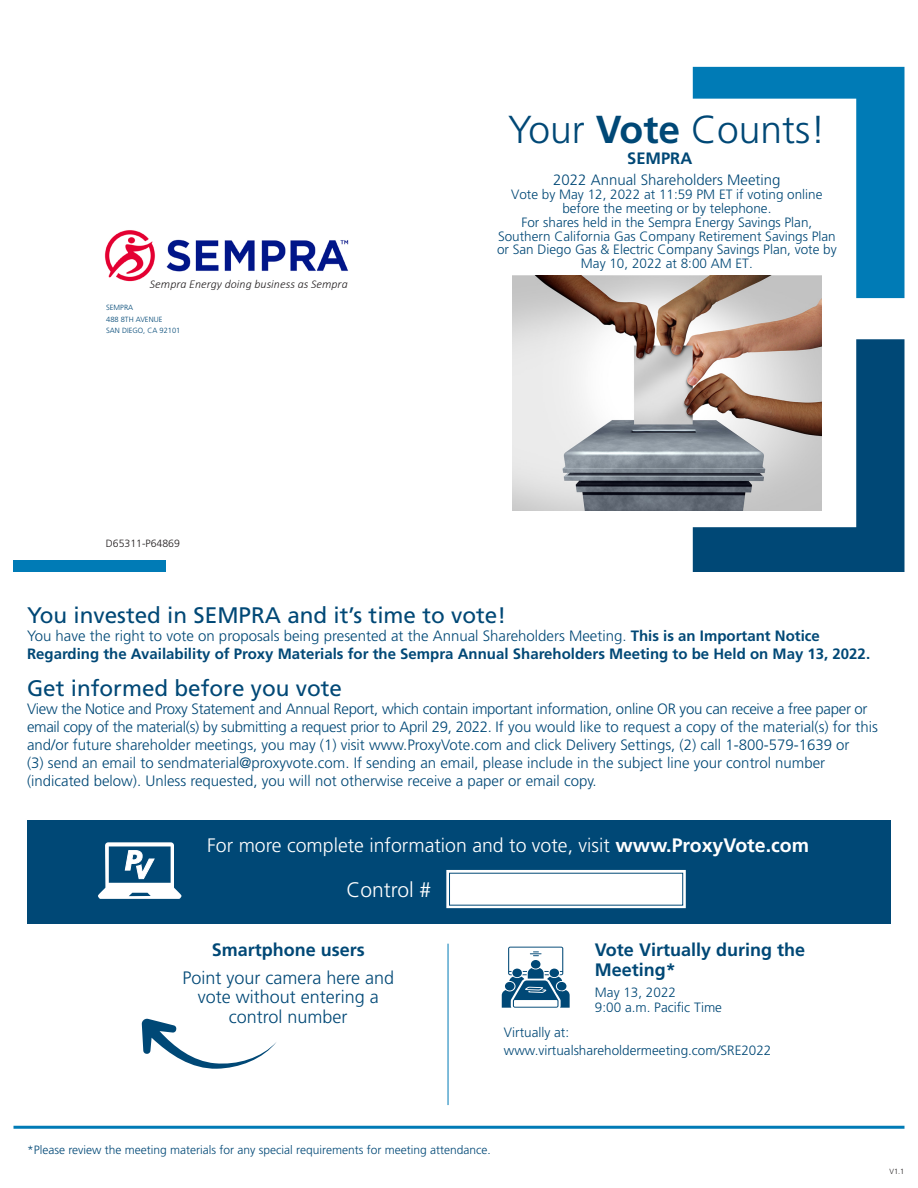
<style>
.page{position:relative;width:918px;height:1188px;background:#fff}
.page>*{position:absolute;margin:0;border:0;box-sizing:border-box;transform-origin:0 0}
.t1{font:300 39px "Frutiger";color:#004876}
.t2{font:22.5px "Frutiger";color:#004876}
.t3{font:300 21px "Frutiger";color:#fff}
.t4{font:300 19.5px "Frutiger";color:#fff}
.t5{font:300 18px/19.8px "Frutiger";color:#004876;text-align:center}
.t6{font:700 18px/19.5px "Frutiger";color:#004876}
.t7{font:700 16.5px "Frutiger";color:#004876}
.t8{font:300 15px/18px "Frutiger";color:#004876}
.t9{font:700 15px/18px "Frutiger";color:#004876}
.Arial_9{font:300 13.5px/13.8px "Frutiger";color:#004876;text-align:center}
.t10{font:300 12px "Frutiger";color:#004876}
.Arial_9-2{font:italic 300 12px "Calibri";color:#231f20}
.t11{font:300 10.5px "Frutiger";color:#231f20}
.t12{font:300 7.5px "Frutiger";color:#004876}
.Arial_7{font:300 7.5px "Frutiger";color:#231f20}
.s1{font-weight:700}
.s2{font-weight:300}
</style>
<div class="page">
<svg style="left:693px;top:67px;width:211px;height:231px"></svg>
<svg style="left:693px;top:339px;width:211px;height:233px;fill:#004876"></svg>
<img style="left:512px;top:276px;width:310px;height:234px">
<div style="left:14px;top:561px;width:152px;height:11px;background:#007bb6"></div>
<svg style="left:502px;top:947px;width:68px;height:61px"></svg>
<hr style="left:448px;top:944px;width:1px;height:161px;background:#007bb6">
<hr style="left:14px;top:1126px;width:890px;height:3px;background:#007bb6">
<svg style="left:142px;top:1019px;width:135px;height:50px"></svg>
<div style="left:27px;top:820px;width:864px;height:104px;background:#004876"></div>
<div style="left:446px;top:870px;width:240px;height:38px;background:#fff;border:2px solid #fff"></div>
<svg style="left:98px;top:842px;width:83px;height:57px"></svg>
<img style="left:104px;top:230px;width:245px;height:52px">
<p class="Arial_9-2" style="left:150px;top:276px;width:199px">Sempra Energy doing business as Sempra</p>
<p class="t12" style="left:106px;top:304px;width:29px">SEMPRA</p>
<p class="t12" style="left:106px;top:315px;width:58px">488 8TH AVENUE</p>
<p class="t12" style="left:106px;top:326px;width:76px">SAN DIEGO, CA 92101</p>
<p class="t1" style="left:508px;top:107px;width:319px">Your <span class="s1">Vote</span> Counts!</p>
<p class="t7" style="left:627px;top:148px;width:67px">SEMPRA</p>
<p class="t8" style="left:553px;top:171px;width:229px">2022 Annual Shareholders Meeting</p>
<p class="Arial_9" style="left:511px;top:188px;width:313px">Vote by May 12, 2022 at 11:59 PM ET if voting online before the meeting or by telephone.</p>
<p class="Arial_9" style="left:498px;top:215px;width:339px">For shares held in the Sempra Energy Savings Plan,<br>Southern California Gas Company Retirement Savings Plan</p>
<p class="Arial_9" style="left:497px;top:243px;width:341px">or San Diego Gas &amp; Electric Company Savings Plan, vote by<br>May 10, 2022 at 8:00 AM ET.</p>
<p class="t11" style="left:106px;top:537px;width:76px">D65311-P64869</p>
<p class="t2" style="left:27px;top:602px;width:481px">You invested in SEMPRA and it’s time to vote!</p>
<p class="t9" style="left:27px;top:627px;width:845px"><span class="s2">You have the right to vote on proposals being presented at the Annual Shareholders Meeting.</span> This is an Important Notice<br>Regarding the Availability of Proxy Materials for the Sempra Annual Shareholders Meeting to be Held on May 13, 2022.</p>
<p class="t2" style="left:27px;top:675px;width:317px">Get informed before you vote</p>
<p class="t8" style="left:27px;top:700px;width:852px">View the Notice and Proxy Statement and Annual Report, which contain important information, online OR you can receive a free paper or email copy of the material(s) by submitting a request prior to April 29, 2022. If you would like to request a copy of the material(s) for this and/or future shareholder meetings, you may (1) visit www.ProxyVote.com and click Delivery Settings, (2) call 1-800-579-1639 or<br>(3) send an email to sendmaterial@proxyvote.com. If sending an email, please include in the subject line your control number (indicated below). Unless requested, you will not otherwise receive a paper or email copy.</p>
<p class="t4" style="left:207px;top:835px;width:603px">For more complete information and to vote, visit <span class="s1">www.ProxyVote.com</span></p>
<p class="t3" style="left:346px;top:877px;width:86px">Control #</p>
<p class="t6" style="left:212px;top:940px;width:155px">Smartphone users</p>
<p class="t5" style="left:182px;top:968px;width:213px">Point your camera here and vote without entering a control number</p>
<p class="t6" style="left:595px;top:940px;width:212px">Vote Virtually during the<br>Meeting*</p>
<p class="Arial_9" style="left:595px;top:985px;width:83px">May 13, 2022</p>
<p class="Arial_9" style="left:595px;top:1000px;width:129px">9:00 a.m. Pacific Time</p>
<p class="Arial_9" style="left:504px;top:1026px;width:67px">Virtually at:</p>
<p class="Arial_9" style="left:504px;top:1044px;width:269px">www.virtualshareholdermeeting.com/SRE2022</p>
<p class="t10" style="left:27px;top:1143px;width:465px">*Please review the meeting materials for any special requirements for meeting attendance.</p>
<p class="Arial_7" style="left:889px;top:1167px;width:17px">V1.1</p>
</div>
